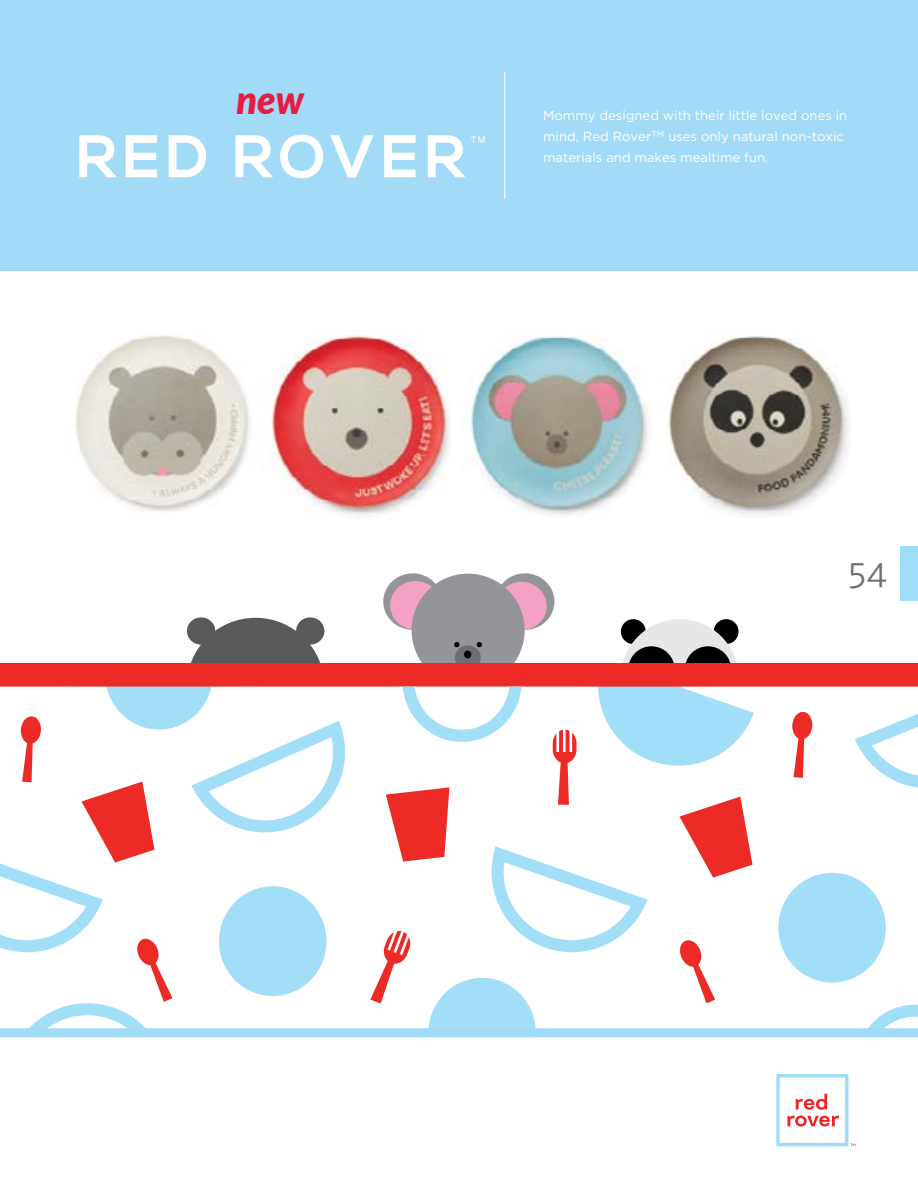
<style>
.page{position:relative;width:918px;height:1188px;background:#fff}
.page>*{position:absolute;margin:0;border:0;box-sizing:border-box;transform-origin:0 0}
.t1{font:700 60px "Nexa";letter-spacing:.1em;color:#fff}
.t2{font:italic 900 38.85px "Lato";color:#e81b42}
.t3{font:300 34.8px "Latina Essential";color:#6d6e71}
.t4{font:13.05px/21px "Gotham";color:#fff}
.t5{font:9px "Helvetica LT Std";color:#fff}
</style>
<div class="page">
<div style="left:901px;top:546px;width:17px;height:54px;background:#9fddf9"></div>
<div style="left:0;top:0;width:918px;height:271px;background:#a1dbf7"></div>
<hr style="left:504px;top:72px;width:1px;height:126px;background:#fff">
<img style="left:76px;top:335px;width:374px;height:182px">
<img style="left:471px;top:336px;width:178px;height:180px">
<img style="left:668px;top:336px;width:181px;height:181px">
<svg style="left:0;top:574px;width:918px;height:572px"></svg>
<h2 class="t2" style="left:237px;top:71px;width:69px">new</h2>
<h1 class="t1" style="left:76px;top:122px;width:390px">RED ROVER</h1>
<p class="t5" style="left:471px;top:134px;width:15px">TM</p>
<p class="t4" style="left:543px;top:105px;width:306px">Mommy designed with their little loved ones in mind, Red Rover<sup>TM</sup> uses only natural non-toxic</p>
<p class="t4" style="left:543px;top:147px;width:227px">materials and makes mealtime fun.</p>
<h3 class="t3" style="left:848px;top:550px;width:41px">54</h3>
</div>
